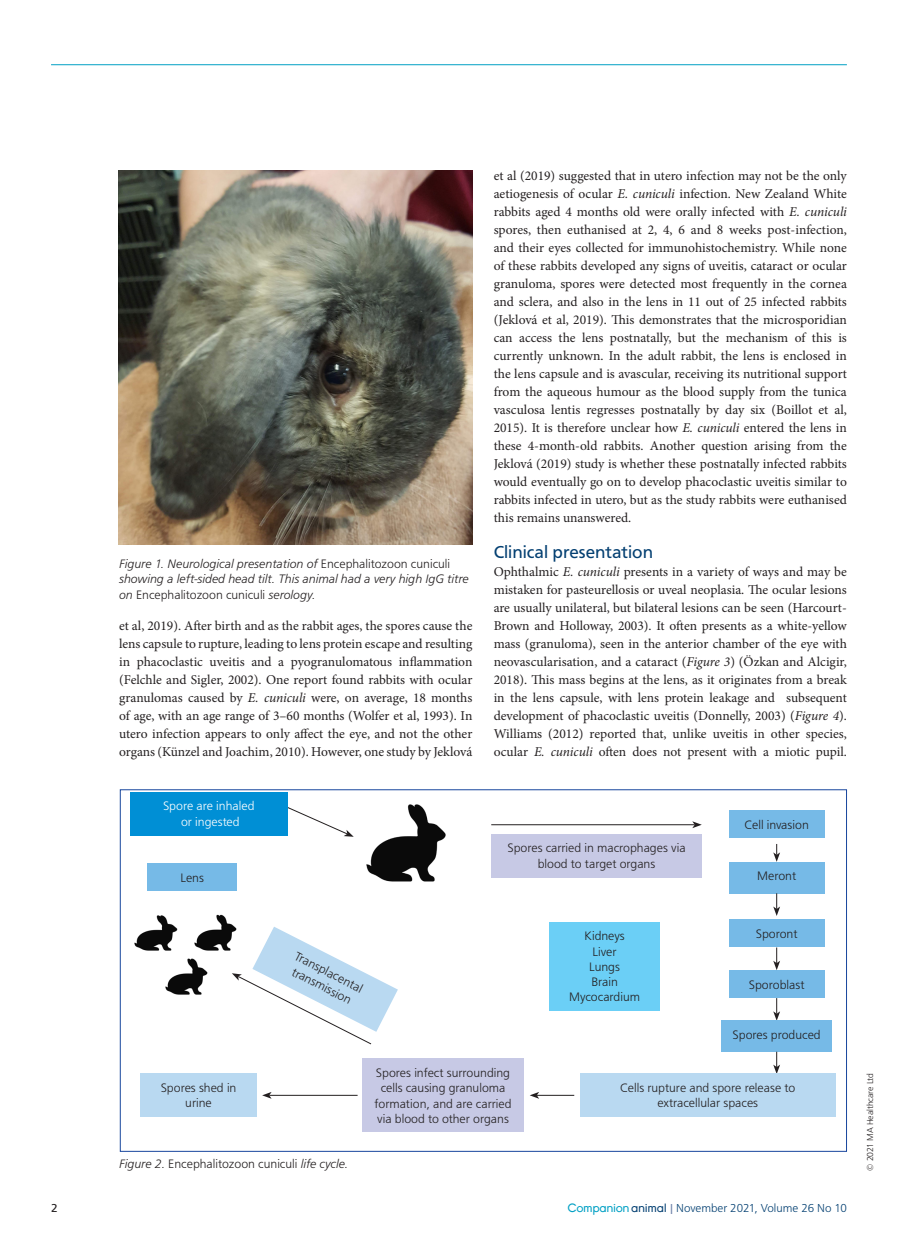
<style>
.page{position:relative;width:915px;height:1242px;background:#fff}
.page>*{position:absolute;margin:0;border:0;box-sizing:border-box;transform-origin:0 0}
.t1{font:18px "Frutus T";color:#044072}
.t2{font:13.5px/18px "Minion Pro";letter-spacing:-.005em;color:#231f20;text-align:justify}
.t3{font:300 12.75px/15.3px "Frutus T";color:#231f20;text-align:center}
.t4{font:italic 300 12.75px/15.3px "Frutus T";color:#231f20}
.t5{font:300 12.75px/15.3px "Frutus T";color:#fff;text-align:center}
.t6{font:300 12px "Frutus T";color:#044072}
.t7{font:12px "Frutus T";color:#231f20}
.t8{font:300 9px "Frutus T";letter-spacing:-.01em;color:#231f20}
.s1{font-style:normal}
.s2{font-style:italic}
.s3{font-family:"Young";font-weight:400;color:#00a0c4}
.s4{font-family:"Young";font-weight:400}
.s5{font-weight:400;color:#7185aa}
</style>
<div class="page">
<hr style="left:51px;top:64px;width:795px;height:1px;background:#00a0c4">
<img style="left:119px;top:171px;width:353px;height:373px">
<div style="left:147px;top:863px;width:90px;height:27px;background:#76bae7"></div>
<div style="left:491px;top:833px;width:210px;height:44px;background:#c7c9e5"></div>
<div style="left:362px;top:1058px;width:161px;height:74px;background:#c7c9e5"></div>
<div style="left:728px;top:811px;width:96px;height:27px;background:#76bae7"></div>
<div style="left:140px;top:1073px;width:116px;height:44px;background:#b9d9f1"></div>
<hr style="left:491px;top:824px;width:203px;height:1px;background:#231f20">
<svg style="left:692px;top:821px;width:9px;height:7px"></svg>
<svg style="left:287px;top:807px;width:66px;height:30px"></svg>
<svg style="left:232px;top:927px;width:166px;height:118px"></svg>
<div style="left:130px;top:792px;width:158px;height:43px;background:#008fd5"></div>
<img style="left:366px;top:804px;width:80px;height:78px">
<div style="left:728px;top:970px;width:96px;height:27px;background:#76bae7"></div>
<div style="left:728px;top:919px;width:96px;height:27px;background:#76bae7"></div>
<div style="left:728px;top:862px;width:96px;height:31px;background:#76bae7"></div>
<svg style="left:773px;top:893px;width:6px;height:23px"></svg>
<svg style="left:773px;top:844px;width:6px;height:18px"></svg>
<svg style="left:773px;top:947px;width:6px;height:23px"></svg>
<img style="left:134px;top:915px;width:44px;height:36px">
<img style="left:194px;top:914px;width:49px;height:40px">
<img style="left:165px;top:958px;width:43px;height:37px">
<div style="left:549px;top:921px;width:110px;height:89px;background:#6bcff6"></div>
<hr style="left:536px;top:1095px;width:38px;height:1px;background:#231f20">
<svg style="left:530px;top:1092px;width:9px;height:6px"></svg>
<svg style="left:773px;top:998px;width:6px;height:22px"></svg>
<div style="left:721px;top:1020px;width:110px;height:31px;background:#76bae7"></div>
<svg style="left:773px;top:1051px;width:6px;height:22px"></svg>
<div style="left:580px;top:1073px;width:255px;height:44px;background:#b9d9f1"></div>
<hr style="left:269px;top:1095px;width:88px;height:1px;background:#231f20">
<svg style="left:262px;top:1092px;width:9px;height:6px"></svg>
<p class="t4" style="left:119px;top:556px;width:351px">Figure 1. Neurological presentation of <span class="s1">Encephalitozoon cuniculi </span>showing a left-sided head tilt. This animal had a very high IgG titre on <span class="s1">Encephalitozoon cuniculi</span> serology.</p>
<p class="t2" style="left:119px;top:617px;width:354px">et al, 2019). After birth and as the rabbit ages, the spores cause the lens capsule to rupture, leading to lens protein escape and resulting in phacoclastic uveitis and a pyogranulomatous inflammation (Felchle and Sigler, 2002). One report found rabbits with ocular granulomas caused by <span class="s2">E. cuniculi</span> were, on average, 18 months of age, with an age range of 3–60 months (Wolfer et al, 1993). In utero infection appears to only affect the eye, and not the other organs (Künzel and Joachim, 2010). However, one study by Jeklová</p>
<p class="t5" style="left:163px;top:798px;width:93px">Spore are inhaled or ingested</p>
<p class="t3" style="left:180px;top:869px;width:25px">Lens</p>
<p class="t3" style="left:299px;top:948px;width:76px;rotate:27deg">Transplacental transmission</p>
<p class="t2" style="left:493px;top:167px;width:354px">et al (2019) suggested that in utero infection may not be the only aetiogenesis of ocular <span class="s2">E. cuniculi</span> infection. New Zealand White rabbits aged 4 months old were orally infected with <span class="s2">E. cuniculi </span>spores, then euthanised at 2, 4, 6 and 8 weeks post-infection, and their eyes collected for immunohistochemistry. While none of these rabbits developed any signs of uveitis, cataract or ocular granuloma, spores were detected most frequently in the cornea and sclera, and also in the lens in 11 out of 25 infected rabbits (Jeklová et al, 2019). This demonstrates that the microsporidian can access the lens postnatally, but the mechanism of this is currently unknown. In the adult rabbit, the lens is enclosed in the lens capsule and is avascular, receiving its nutritional support from the aqueous humour as the blood supply from the tunica vasculosa lentis regresses postnatally by day six (Boillot et al, 2015). It is therefore unclear how <span class="s2">E. cuniculi</span> entered the lens in these 4-month-old rabbits. Another question arising from the Jeklová (2019) study is whether these postnatally infected rabbits would eventually go on to develop phacoclastic uveitis similar to rabbits infected in utero, but as the study rabbits were euthanised this remains unanswered.</p>
<h1 class="t1" style="left:493px;top:542px;width:161px">Clinical presentation</h1>
<p class="t2" style="left:493px;top:563px;width:354px">Ophthalmic <span class="s2">E. cuniculi</span> presents in a variety of ways and may be mistaken for pasteurellosis or uveal neoplasia. The ocular lesions are usually unilateral, but bilateral lesions can be seen (Harcourt-Brown and Holloway, 2003). It often presents as a white-yellow mass (granuloma), seen in the anterior chamber of the eye with neovascularisation, and a cataract (<span class="s2">Figure 3</span>) (Özkan and Alcigir, 2018). This mass begins at the lens, as it originates from a break in the lens capsule, with lens protein leakage and subsequent development of phacoclastic uveitis (Donnelly, 2003) (<span class="s2">Figure 4</span>).<br>Williams (2012) reported that, unlike uveitis in other species, ocular <span class="s2">E. cuniculi</span> often does not present with a miotic pupil.</p>
<p class="t3" style="left:507px;top:840px;width:180px">Spores carried in macrophages via blood to target organs</p>
<p class="t3" style="left:569px;top:928px;width:72px">Kidneys<br>Liver<br>Lungs<br>Brain<br>Mycocardium</p>
<p class="t3" style="left:744px;top:817px;width:66px">Cell invasion</p>
<p class="t3" style="left:756px;top:868px;width:41px">Meront</p>
<p class="t3" style="left:755px;top:926px;width:43px">Sporont</p>
<p class="t3" style="left:748px;top:976px;width:57px">Sporoblast</p>
<p class="t3" style="left:732px;top:1026px;width:90px">Spores produced</p>
<p class="t3" style="left:161px;top:1080px;width:77px">Spores shed in urine</p>
<p class="t3" style="left:119px;top:1156px;width:231px"><span class="s2">Figure 2.</span> Encephalitozoon cuniculi <span class="s2">life cycle.</span></p>
<p class="t3" style="left:374px;top:1065px;width:138px">Spores infect surrounding cells causing granuloma formation, and are carried via blood to other organs</p>
<p class="t3" style="left:620px;top:1080px;width:176px">Cells rupture and spore release to extracellular spaces</p>
<p class="t7" style="left:51px;top:1200px;width:8px">2</p>
<p class="t6" style="left:567px;top:1200px;width:281px"><span class="s3">Companion</span> <span class="s4">animal</span> <span class="s5">|</span> November 2021, Volume 26 No 10</p>
<p class="t8" style="left:864px;top:1170px;width:99px;rotate:-90deg">© 2021 MA Healthcare Ltd</p>
</div>
